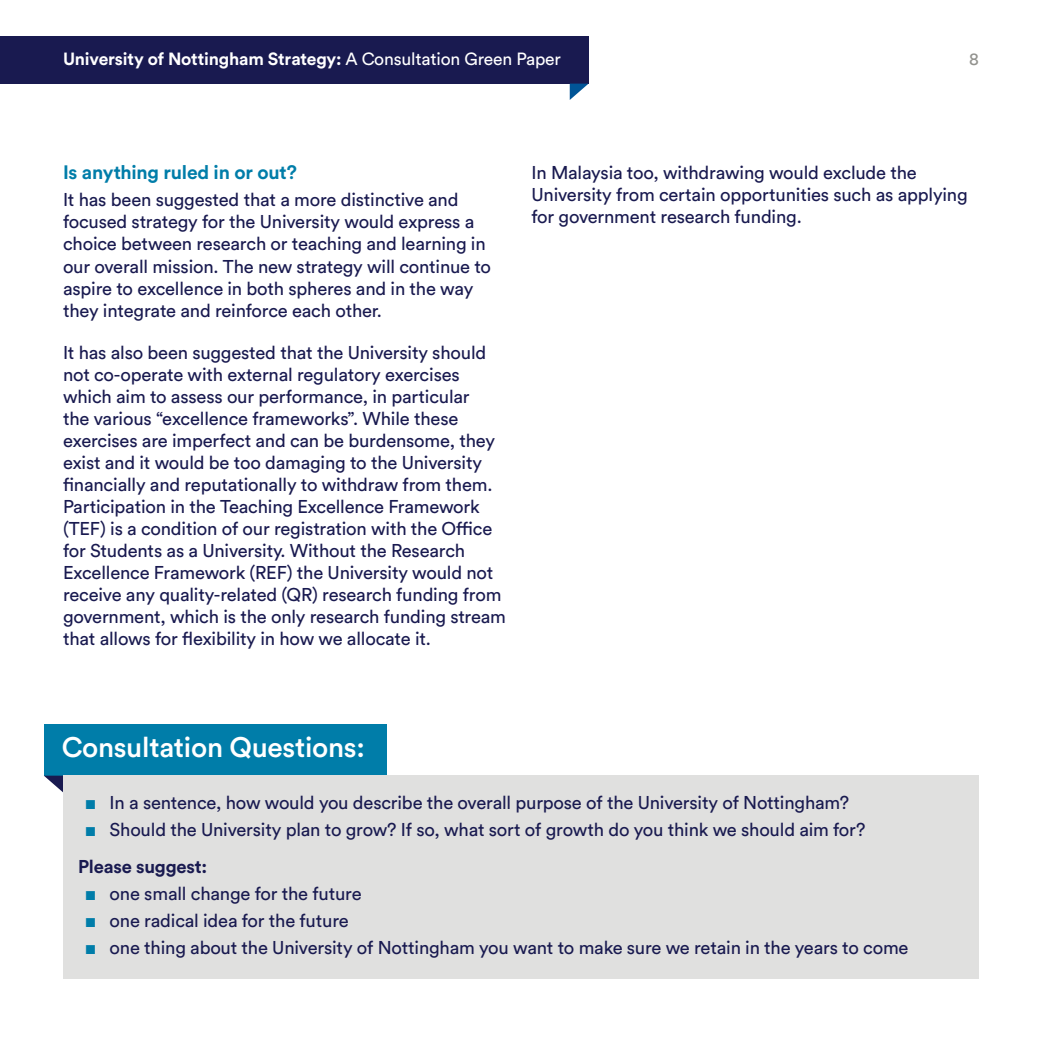
<style>
.page{position:relative;width:1042px;height:1042px;background:#fff}
.page>*{position:absolute;margin:0;border:0;box-sizing:border-box;transform-origin:0 0}
.t1{font:500 28px "Circular Pro";letter-spacing:-.01em;color:#fff}
.t2{font:700 19.25px "Circular Pro";letter-spacing:-.01em;color:#007da9}
.t3{font:18.38px/22.1px "Circular Pro";letter-spacing:-.01em;color:#191a50}
.t4{font:700 17.5px "Circular Pro";letter-spacing:-.01em;color:#fff}
.t5{font:17.5px "Circular Pro";color:#92928e}
.s1{font-weight:400}
.s2{font-family:"Arial";font-size:19.25px;color:#007da9}
.s3{font-weight:700}
</style>
<div class="page">
<div style="left:0;top:36px;width:588px;height:48px;background:#191a50"></div>
<svg style="left:570px;top:84px;width:18px;height:16px"></svg>
<div style="left:44px;top:724px;width:342px;height:51px;background:#007da9"></div>
<svg style="left:44px;top:775px;width:19px;height:18px"></svg>
<div style="left:63px;top:775px;width:916px;height:204px;background:#e0e0df"></div>
<p class="t4" style="left:63px;top:47px;width:499px">University of Nottingham Strategy: <span class="s1">A Consultation Green Paper</span></p>
<p class="t5" style="left:969px;top:47px;width:11px">8</p>
<p class="t2" style="left:63px;top:159px;width:235px">Is anything ruled in or out?</p>
<p class="t3" style="left:63px;top:188px;width:430px">It has been suggested that a more distinctive and focused strategy for the University would express a choice between research or teaching and learning in our overall mission. The new strategy will continue to aspire to excellence in both spheres and in the way they integrate and reinforce each other.</p>
<p class="t3" style="left:63px;top:340px;width:444px">It has also been suggested that the University should not co-operate with external regulatory exercises which aim to assess our performance, in particular<br>the various “excellence frameworks”. While these exercises are imperfect and can be burdensome, they exist and it would be too damaging to the University financially and reputationally to withdraw from them.<br>Participation in the Teaching Excellence Framework (TEF) is a condition of our registration with the Office for Students as a University. Without the Research Excellence Framework (REF) the University would not receive any quality-related (QR) research funding from government, which is the only research funding stream that allows for flexibility in how we allocate it.</p>
<p class="t3" style="left:531px;top:160px;width:438px">In Malaysia too, withdrawing would exclude the<br>University from certain opportunities such as applying for government research funding.</p>
<h1 class="t1" style="left:62px;top:728px;width:305px">Consultation Questions:</h1>
<p class="t3" style="left:85px;top:790px;width:766px"><span class="s2">■</span> In a sentence, how would you describe the overall purpose of the University of Nottingham?</p>
<p class="t3" style="left:78px;top:810px;width:789px;line-height:36.9px;text-indent:7px"><span class="s2">■</span> Should the University plan to grow? If so, what sort of growth do you think we should aim for?<br><span class="s3">Please suggest:</span></p>
<p class="t3" style="left:85px;top:881px;width:278px"><span class="s2">■</span> one small change for the future</p>
<p class="t3" style="left:85px;top:908px;width:265px"><span class="s2">■</span> one radical idea for the future</p>
<p class="t3" style="left:85px;top:935px;width:825px"><span class="s2">■</span> one thing about the University of Nottingham you want to make sure we retain in the years to come</p>
</div>
